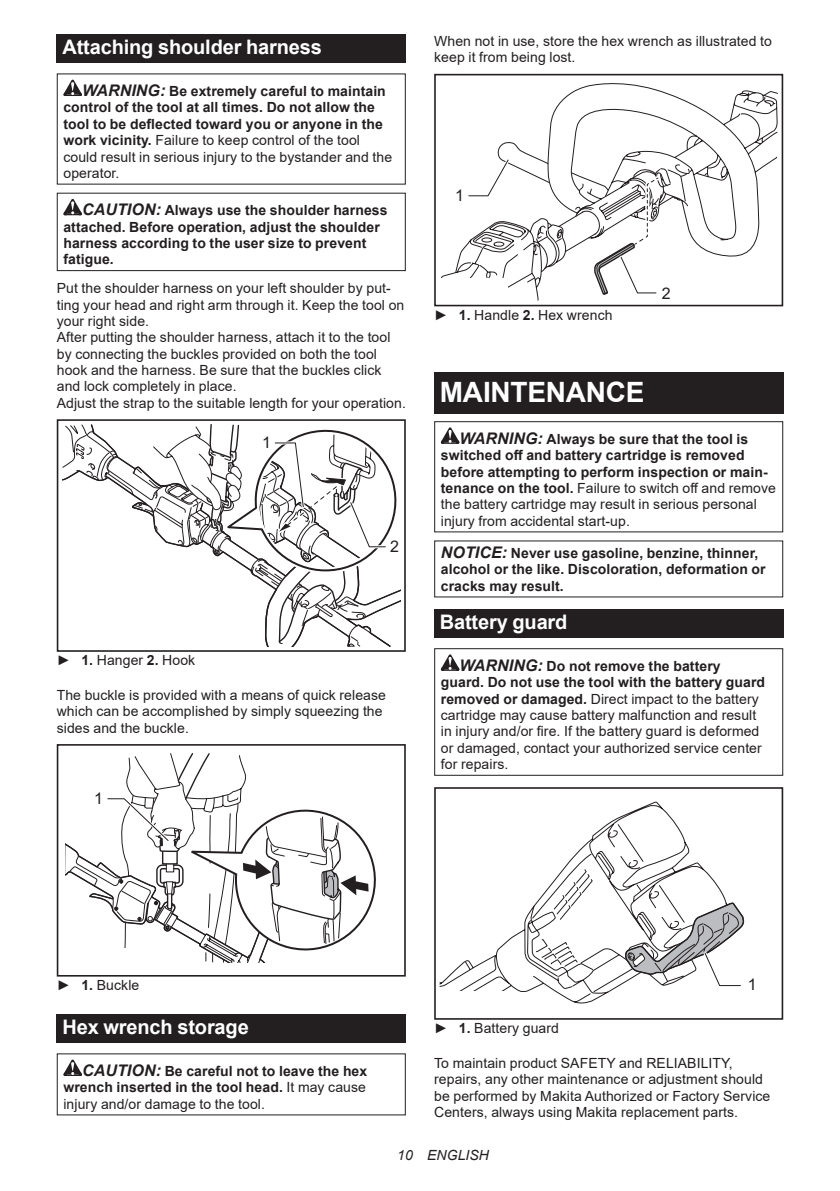
<style>
.page{position:relative;width:840px;height:1191px;background:#fff}
.page>*{position:absolute;margin:0;border:0;box-sizing:border-box;transform-origin:0 0}
.t1{font:700 28px "Arial";letter-spacing:-.01em;color:#fff}
.t2{font:700 20px "Arial";letter-spacing:-.01em;color:#fff}
.t3{font:16px "Arial";color:#231f20}
.t4{font:14px/16.4px "Arial";letter-spacing:.005em;color:#231f20}
.t5{font:700 14px/16.4px "Arial";letter-spacing:.005em;color:#231f20}
.t6{font:italic 14px "Arial";letter-spacing:.005em;color:#231f20}
.s1{font-style:italic;font-size:16px}
.s2{font-weight:400}
.s3{font-weight:700}
.s4{font-weight:700;font-style:italic;font-size:16px}
</style>
<div class="page">
<div style="left:57px;top:34px;width:348px;height:29px;background:#231f20"></div>
<svg style="left:63px;top:80px;width:19px;height:16px"></svg>
<svg style="left:63px;top:199px;width:19px;height:16px"></svg>
<div style="left:57px;top:193px;width:348px;height:78px;border:1px solid #231f20"></div>
<div style="left:57px;top:419px;width:348px;height:233px;border:2px solid #231f20"></div>
<svg style="left:62px;top:421px;width:341px;height:225px"></svg>
<div style="left:57px;top:744px;width:348px;height:232px;border:2px solid #231f20"></div>
<svg style="left:66px;top:753px;width:318px;height:223px"></svg>
<div style="left:57px;top:1014px;width:348px;height:28px;background:#231f20"></div>
<svg style="left:63px;top:1059px;width:19px;height:17px"></svg>
<svg style="left:441px;top:83px;width:336px;height:218px"></svg>
<div style="left:434px;top:278px;width:73px;height:28px;background:#fff"></div>
<div style="left:434px;top:74px;width:348px;height:232px;border:2px solid #231f20"></div>
<svg style="left:465px;top:141px;width:206px;height:155px"></svg>
<div style="left:434px;top:372px;width:348px;height:41px;background:#231f20"></div>
<svg style="left:440px;top:427px;width:19px;height:17px"></svg>
<div style="left:434px;top:421px;width:348px;height:111px;border:1px solid #231f20"></div>
<div style="left:434px;top:609px;width:348px;height:28px;background:#231f20"></div>
<svg style="left:440px;top:654px;width:19px;height:17px"></svg>
<div style="left:434px;top:648px;width:348px;height:128px;border:1px solid #231f20"></div>
<svg style="left:439px;top:801px;width:287px;height:203px"></svg>
<div style="left:434px;top:991px;width:73px;height:28px;background:#fff"></div>
<div style="left:434px;top:787px;width:348px;height:232px;border:2px solid #231f20"></div>
<svg style="left:624px;top:901px;width:121px;height:87px"></svg>
<h2 class="t2" style="left:62px;top:33px;width:261px">Attaching shoulder harness</h2>
<p class="t5" style="left:63px;top:83px;width:330px;text-indent:19px"><span class="s1">WARNING:</span> Be extremely careful to maintain control of the tool at all times. Do not allow the tool to be deflected toward you or anyone in the work vicinity. <span class="s2">Failure to keep control of the tool could result in serious injury to the bystander and the operator.</span></p>
<p class="t5" style="left:63px;top:202px;width:325px;text-indent:19px"><span class="s1">CAUTION:</span> Always use the shoulder harness attached. Before operation, adjust the shoulder harness according to the user size to prevent fatigue.</p>
<p class="t4" style="left:57px;top:280px;width:350px">Put the shoulder harness on your left shoulder by put&shy;ting your head and right arm through it. Keep the tool on your right side.<br>After putting the shoulder harness, attach it to the tool by connecting the buckles provided on both the tool hook and the harness. Be sure that the buckles click and lock completely in place.<br>Adjust the strap to the suitable length for your operation.</p>
<p class="t3" style="left:262px;top:432px;width:10px">1</p>
<p class="t3" style="left:390px;top:536px;width:10px">2</p>
<p class="t4" style="left:57px;top:652px;width:140px">► <span class="s3">1.</span> Hanger <span class="s3">2.</span> Hook</p>
<p class="t4" style="left:57px;top:686px;width:330px">The buckle is provided with a means of quick release which can be accomplished by simply squeezing the sides and the buckle.</p>
<p class="t3" style="left:94px;top:788px;width:10px">1</p>
<p class="t4" style="left:434px;top:33px;width:339px">When not in use, store the hex wrench as illustrated to keep it from being lost.</p>
<p class="t3" style="left:455px;top:185px;width:10px">1</p>
<p class="t4" style="left:434px;top:307px;width:180px">► <span class="s3">1.</span> Handle <span class="s3">2.</span> Hex wrench</p>
<p class="t3" style="left:661px;top:282px;width:10px">2</p>
<h1 class="t1" style="left:439px;top:372px;width:206px">MAINTENANCE</h1>
<p class="t5" style="left:440px;top:431px;width:336px;text-indent:19px"><span class="s1">WARNING:</span> Always be sure that the tool is switched off and battery cartridge is removed before attempting to perform inspection or main&shy;tenance on the tool. <span class="s2">Failure to switch off and remove the battery cartridge may result in serious personal injury from accidental start-up.</span></p>
<p class="t5" style="left:440px;top:545px;width:326px"><span class="s1">NOTICE:</span> Never use gasoline, benzine, thinner, alcohol or the like. Discoloration, deformation or cracks may result.</p>
<h2 class="t2" style="left:439px;top:607px;width:129px">Battery guard</h2>
<p class="t4" style="left:440px;top:657px;width:325px;text-indent:19px"><span class="s4">WARNING:</span> <span class="s3">Do not remove the battery guard. Do not use the tool with the battery guard removed or damaged.</span> Direct impact to the battery cartridge may cause battery malfunction and result in injury and/or fire. If the battery guard is deformed or damaged, contact your authorized service center for repairs.</p>
<p class="t4" style="left:57px;top:977px;width:84px">► <span class="s3">1.</span> Buckle</p>
<h2 class="t2" style="left:62px;top:1012px;width:188px">Hex wrench storage</h2>
<p class="t5" style="left:63px;top:1063px;width:305px;text-align:justify;text-indent:19px"><span class="s1">CAUTION:</span> Be careful not to leave the hex wrench inserted in the tool head. <span class="s2">It may cause injury and/or damage to the tool.</span></p>
<p class="t3" style="left:747px;top:973px;width:10px">1</p>
<p class="t4" style="left:434px;top:1020px;width:126px">► <span class="s3">1.</span> Battery guard</p>
<p class="t4" style="left:434px;top:1054px;width:337px">To maintain product SAFETY and RELIABILITY, repairs, any other maintenance or adjustment should be performed by Makita Authorized or Factory Service Centers, always using Makita replacement parts.</p>
<p class="t6" style="left:397px;top:1146px;width:93px">10 ENGLISH</p>
</div>
